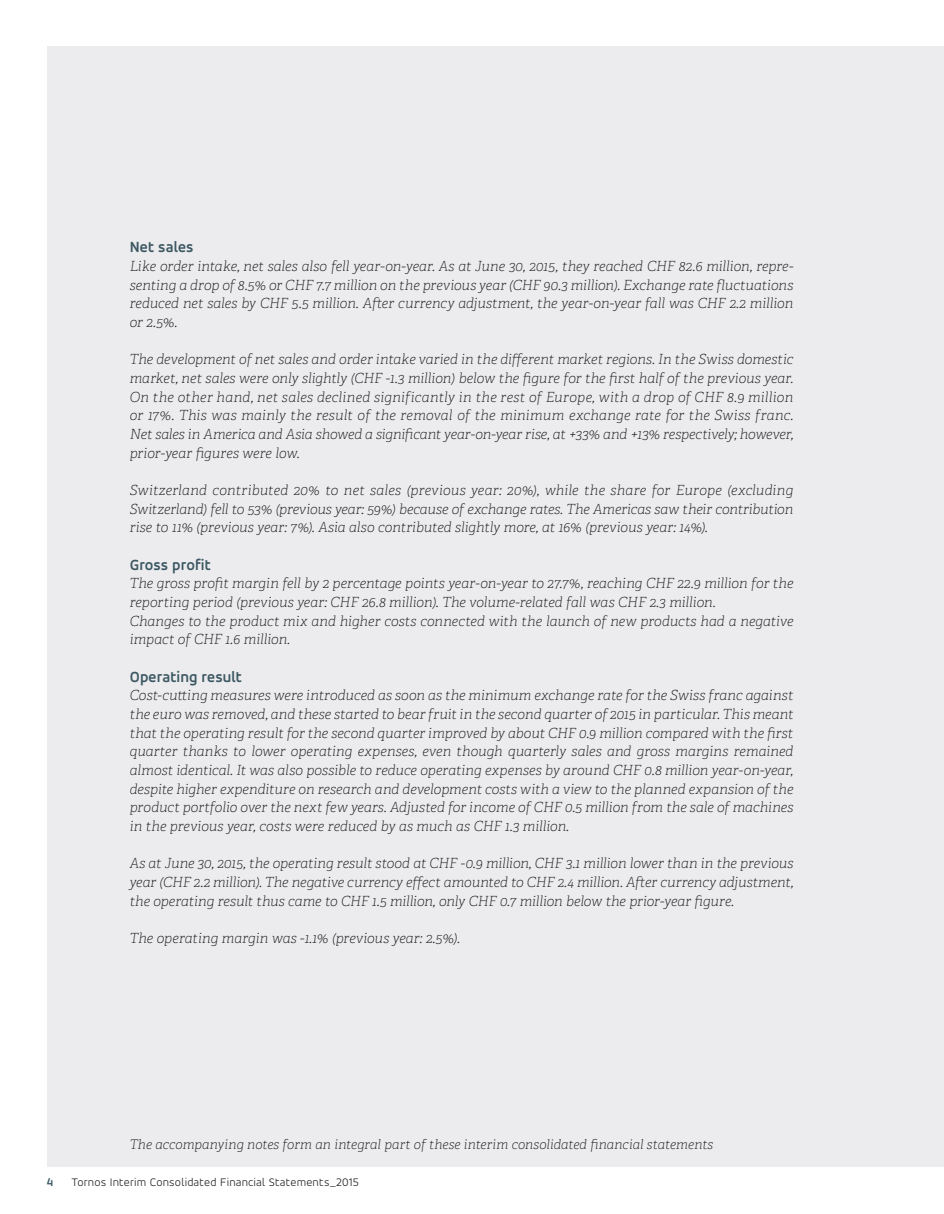
<style>
.page{position:relative;width:944px;height:1214px;background:#fff}
.page>*{position:absolute;margin:0;border:0;box-sizing:border-box;transform-origin:0 0}
.t1{font:700 15.75px "Accord Alternate";letter-spacing:.005em;color:#3d5863}
.t2{font:italic 100 13.95px/18.6px "Adelle";letter-spacing:-.005em;color:#231f20;text-align:justify}
.t3{font:italic 100 13.2px "Adelle";color:#231f20}
.t4{font:300 12px "Accord Alternate";letter-spacing:.015em;color:#231f20}
.t5{font:700 12px "Accord Alternate";color:#3d5863}
</style>
<div class="page">
<div style="left:47px;top:47px;width:884px;height:1120px;background:#ececee"></div>
<div style="left:931px;top:47px;width:13px;height:1120px;background:#ececee"></div>
<p class="t1" style="left:130px;top:237px;width:65px">Net sales</p>
<p class="t2" style="left:130px;top:257px;width:665px">Like order intake, net sales also fell year-on-year. As at June 30, 2015, they reached CHF 82.6 million, repre&shy;senting a drop of 8.5% or CHF 7.7 million on the previous year (CHF 90.3 million). Exchange rate fluctuations reduced net sales by CHF 5.5 million. After currency adjustment, the year-on-year fall was CHF 2.2 million or 2.5%.</p>
<p class="t2" style="left:130px;top:350px;width:665px">The development of net sales and order intake varied in the different market regions. In the Swiss domestic market, net sales were only slightly (CHF -1.3 million) below the figure for the first half of the previous year.<br>On the other hand, net sales declined significantly in the rest of Europe, with a drop of CHF 8.9 million or 17%. This was mainly the result of the removal of the minimum exchange rate for the Swiss franc.<br>Net sales in America and Asia showed a significant year-on-year rise, at +33% and +13% respectively; however, prior-year figures were low.</p>
<p class="t2" style="left:130px;top:481px;width:665px">Switzerland contributed 20% to net sales (previous year: 20%), while the share for Europe (excluding Switzerland) fell to 53% (previous year: 59%) because of exchange rates. The Americas saw their contribution rise to 11% (previous year: 7%). Asia also contributed slightly more, at 16% (previous year: 14%).</p>
<p class="t1" style="left:130px;top:555px;width:83px">Gross profit</p>
<p class="t2" style="left:130px;top:574px;width:665px;text-align:left">The gross profit margin fell by 2 percentage points year-on-year to 27.7%, reaching CHF 22.9 million for the reporting period (previous year: CHF 26.8 million). The volume-related fall was CHF 2.3 million.<br>Changes to the product mix and higher costs connected with the launch of new products had a negative impact of CHF 1.6 million.</p>
<p class="t1" style="left:130px;top:667px;width:114px">Operating result</p>
<p class="t2" style="left:130px;top:686px;width:665px">Cost-cutting measures were introduced as soon as the minimum exchange rate for the Swiss franc against the euro was removed, and these started to bear fruit in the second quarter of 2015 in particular. This meant that the operating result for the second quarter improved by about CHF 0.9 million compared with the first quarter thanks to lower operating expenses, even though quarterly sales and gross margins remained almost identical. It was also possible to reduce operating expenses by around CHF 0.8 million year-on-year, despite higher expenditure on research and development costs with a view to the planned expansion of the product portfolio over the next few years. Adjusted for income of CHF 0.5 million from the sale of machines in the previous year, costs were reduced by as much as CHF 1.3 million.</p>
<p class="t2" style="left:130px;top:854px;width:665px">As at June 30, 2015, the operating result stood at CHF -0.9 million, CHF 3.1 million lower than in the previous year (CHF 2.2 million). The negative currency effect amounted to CHF 2.4 million. After currency adjustment, the operating result thus came to CHF 1.5 million, only CHF 0.7 million below the prior-year figure.</p>
<p class="t2" style="left:130px;top:929px;width:332px">The operating margin was -1.1% (previous year: 2.5%).</p>
<p class="t3" style="left:130px;top:1135px;width:585px">The accompanying notes form an integral part of these interim consolidated financial statements</p>
<p class="t5" style="left:47px;top:1174px;width:8px">4</p>
<p class="t4" style="left:72px;top:1174px;width:288px">Tornos Interim Consolidated Financial Statements_2015</p>
</div>
